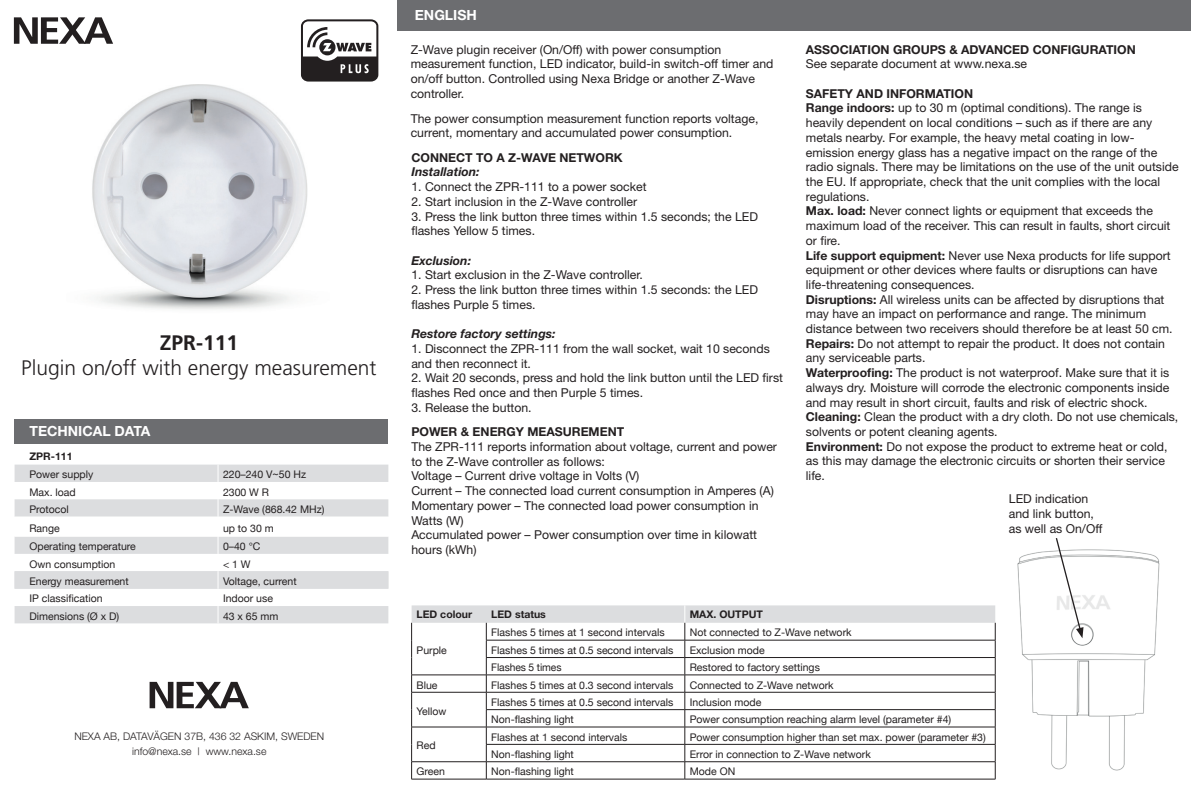
<style>
.page{position:relative;width:1191px;height:794px;background:#fff}
.page>*{position:absolute;margin:0;border:0;box-sizing:border-box;transform-origin:0 0}
.t1{font:300 21px "Frutiger";color:#231f20}
.t2{font:700 21px "Frutiger";color:#231f20}
.t3{font:700 14px "Helvetica Neue";color:#fff}
.t4{font:12.25px/14.7px "Helvetica Neue";color:#231f20}
.t5{font:700 12.25px "Helvetica Neue";color:#231f20}
.t6{font:italic 700 12.25px "Helvetica Neue";color:#231f20}
.t7{font:10.5px "Helvetica Neue";color:#231f20}
.t8{font:300 10.5px/15px "Helvetica Neue";color:#231f20;text-align:center}
.t9{font:700 10.5px "Helvetica Neue";color:#231f20}
.s1{font-weight:700}
</style>
<div class="page">
<img style="left:92px;top:85px;width:216px;height:225px">
<svg style="left:14px;top:17px;width:99px;height:27px"></svg>
<svg style="left:301px;top:19px;width:77px;height:63px"></svg>
<img style="left:1017px;top:549px;width:143px;height:222px">
<div style="left:15px;top:419px;width:373px;height:25px;background:#6c6d70"></div>
<svg style="left:15px;top:464px;width:373px;height:159px"></svg>
<div style="left:398px;top:0;width:793px;height:31px;background:#6c6d70"></div>
<svg style="left:150px;top:682px;width:99px;height:26px"></svg>
<hr style="left:685px;top:779px;width:310px;height:1px;background:#231f20">
<svg style="left:411px;top:605px;width:585px;height:174px"></svg>
<hr style="left:411px;top:779px;width:75px;height:1px;background:#231f20">
<hr style="left:486px;top:779px;width:199px;height:1px;background:#231f20">
<div style="left:1045px;top:585px;width:78px;height:31px;background:#fff"></div>
<svg style="left:1054px;top:538px;width:29px;height:100px"></svg>
<h1 class="t2" style="left:160px;top:330px;width:80px">ZPR-111</h1>
<h1 class="t1" style="left:21px;top:356px;width:357px">Plugin on/off with energy measurement</h1>
<p class="t3" style="left:29px;top:423px;width:123px">TECHNICAL DATA</p>
<p class="t9" style="left:29px;top:449px;width:45px">ZPR-111</p>
<p class="t7" style="left:29px;top:467px;width:65px">Power supply</p>
<p class="t7" style="left:223px;top:467px;width:85px">220–240 V~50 Hz</p>
<p class="t7" style="left:29px;top:484px;width:48px">Max. load</p>
<p class="t7" style="left:223px;top:484px;width:48px">2300 W R</p>
<p class="t7" style="left:29px;top:502px;width:41px">Protocol</p>
<p class="t7" style="left:223px;top:502px;width:103px">Z-Wave (868.42 MHz)</p>
<p class="t7" style="left:29px;top:520px;width:32px">Range</p>
<p class="t7" style="left:223px;top:520px;width:52px">up to 30 m</p>
<p class="t7" style="left:29px;top:539px;width:108px">Operating temperature</p>
<p class="t7" style="left:223px;top:539px;width:39px">0–40 °C</p>
<p class="t7" style="left:29px;top:556px;width:87px">Own consumption</p>
<p class="t7" style="left:223px;top:556px;width:29px">&lt; 1 W</p>
<p class="t7" style="left:29px;top:573px;width:101px">Energy measurement</p>
<p class="t7" style="left:223px;top:573px;width:75px">Voltage, current</p>
<p class="t7" style="left:29px;top:591px;width:75px">IP classification</p>
<p class="t7" style="left:223px;top:591px;width:51px">Indoor use</p>
<p class="t7" style="left:29px;top:608px;width:91px">Dimensions (Ø x D)</p>
<p class="t7" style="left:223px;top:608px;width:57px">43 x 65 mm</p>
<p class="t8" style="left:74px;top:728px;width:251px">NEXA AB, DATAVÄGEN 37B, 436 32 ASKIM, SWEDEN info@nexa.se | www.nexa.se</p>
<p class="t3" style="left:415px;top:6px;width:63px">ENGLISH</p>
<p class="t4" style="left:411px;top:42px;width:364px">Z-Wave plugin receiver (On/Off) with power consumption measurement function, LED indicator, build-in switch-off timer and on/off button. Controlled using Nexa Bridge or another Z-Wave controller.</p>
<p class="t4" style="left:411px;top:111px;width:349px">The power consumption measurement function reports voltage, current, momentary and accumulated power consumption.</p>
<p class="t5" style="left:411px;top:150px;width:213px">CONNECT TO A Z-WAVE NETWORK</p>
<p class="t6" style="left:411px;top:164px;width:70px">Installation:</p>
<p class="t4" style="left:411px;top:179px;width:237px">1. Connect the ZPR-111 to a power socket</p>
<p class="t4" style="left:411px;top:194px;width:227px">2. Start inclusion in the Z-Wave controller</p>
<p class="t4" style="left:411px;top:209px;width:348px">3. Press the link button three times within 1.5 seconds; the LED flashes Yellow 5 times.</p>
<p class="t6" style="left:411px;top:253px;width:61px">Exclusion:</p>
<p class="t4" style="left:411px;top:267px;width:233px">1. Start exclusion in the Z-Wave controller.</p>
<p class="t4" style="left:411px;top:282px;width:348px">2. Press the link button three times within 1.5 seconds: the LED flashes Purple 5 times.</p>
<p class="t6" style="left:411px;top:326px;width:146px">Restore factory settings:</p>
<p class="t4" style="left:411px;top:341px;width:360px">1. Disconnect the ZPR-111 from the wall socket, wait 10 seconds and then reconnect it.</p>
<p class="t4" style="left:411px;top:370px;width:373px">2. Wait 20 seconds, press and hold the link button until the LED first flashes Red once and then Purple 5 times.</p>
<p class="t4" style="left:411px;top:400px;width:122px">3. Release the button.</p>
<p class="t5" style="left:411px;top:424px;width:214px">POWER &amp; ENERGY MEASUREMENT</p>
<p class="t4" style="left:411px;top:439px;width:367px">The ZPR-111 reports information about voltage, current and power to the Z-Wave controller as follows:<br>Voltage – Current drive voltage in Volts (V)<br>Current – The connected load current consumption in Amperes (A)<br>Momentary power – The connected load power consumption in Watts (W)<br>Accumulated power – Power consumption over time in kilowatt hours (kWh)</p>
<p class="t5" style="left:806px;top:42px;width:331px">ASSOCIATION GROUPS &amp; ADVANCED CONFIGURATION</p>
<p class="t4" style="left:806px;top:56px;width:223px">See separate document at www.nexa.se</p>
<p class="t4" style="left:806px;top:86px;width:374px"><span class="s1">SAFETY AND INFORMATION<br>Range indoors:</span> up to 30 m (optimal conditions). The range is heavily dependent on local conditions – such as if there are any metals nearby. For example, the heavy metal coating in low&shy;emission energy glass has a negative impact on the range of the radio signals. There may be limitations on the use of the unit outside the EU. If appropriate, check that the unit complies with the local regulations.<br><span class="s1">Max. load:</span> Never connect lights or equipment that exceeds the maximum load of the receiver. This can result in faults, short circuit or fire.<br><span class="s1">Life support equipment:</span> Never use Nexa products for life support equipment or other devices where faults or disruptions can have life-threatening consequences.<br><span class="s1">Disruptions:</span> All wireless units can be affected by disruptions that may have an impact on performance and range. The minimum distance between two receivers should therefore be at least 50 cm.<br><span class="s1">Repairs:</span> Do not attempt to repair the product. It does not contain any serviceable parts.<br><span class="s1">Waterproofing:</span> The product is not waterproof. Make sure that it is always dry. Moisture will corrode the electronic components inside and may result in short circuit, faults and risk of electric shock.<br><span class="s1">Cleaning:</span> Clean the product with a dry cloth. Do not use chemicals, solvents or potent cleaning agents.<br><span class="s1">Environment:</span> Do not expose the product to extreme heat or cold, as this may damage the electronic circuits or shorten their service life.</p>
<p class="t4" style="left:1008px;top:491px;width:95px">LED indication and link button, as well as On/Off</p>
<p class="t9" style="left:416px;top:608px;width:57px">LED colour</p>
<p class="t9" style="left:491px;top:608px;width:56px">LED status</p>
<p class="t9" style="left:690px;top:608px;width:75px">MAX. OUTPUT</p>
<p class="t7" style="left:416px;top:642px;width:32px">Purple</p>
<p class="t7" style="left:491px;top:625px;width:175px">Flashes 5 times at 1 second intervals</p>
<p class="t7" style="left:690px;top:625px;width:163px">Not connected to Z-Wave network</p>
<p class="t7" style="left:491px;top:642px;width:184px">Flashes 5 times at 0.5 second intervals</p>
<p class="t7" style="left:690px;top:642px;width:76px">Exclusion mode</p>
<p class="t7" style="left:491px;top:660px;width:72px">Flashes 5 times</p>
<p class="t7" style="left:690px;top:660px;width:132px">Restored to factory settings</p>
<p class="t7" style="left:416px;top:677px;width:22px">Blue</p>
<p class="t7" style="left:491px;top:677px;width:184px">Flashes 5 times at 0.3 second intervals</p>
<p class="t7" style="left:690px;top:677px;width:145px">Connected to Z-Wave network</p>
<p class="t7" style="left:416px;top:703px;width:31px">Yellow</p>
<p class="t7" style="left:491px;top:694px;width:184px">Flashes 5 times at 0.5 second intervals</p>
<p class="t7" style="left:690px;top:694px;width:73px">Inclusion mode</p>
<p class="t7" style="left:491px;top:712px;width:84px">Non-flashing light</p>
<p class="t7" style="left:690px;top:712px;width:263px">Power consumption reaching alarm level (parameter #4)</p>
<p class="t7" style="left:416px;top:738px;width:21px">Red</p>
<p class="t7" style="left:491px;top:729px;width:138px">Flashes at 1 second intervals</p>
<p class="t7" style="left:690px;top:729px;width:297px">Power consumption higher than set max. power (parameter #3)</p>
<p class="t7" style="left:491px;top:746px;width:84px">Non-flashing light</p>
<p class="t7" style="left:690px;top:746px;width:183px">Error in connection to Z-Wave network</p>
<p class="t7" style="left:416px;top:764px;width:30px">Green</p>
<p class="t7" style="left:491px;top:764px;width:84px">Non-flashing light</p>
<p class="t7" style="left:690px;top:764px;width:47px">Mode ON</p>
</div>
